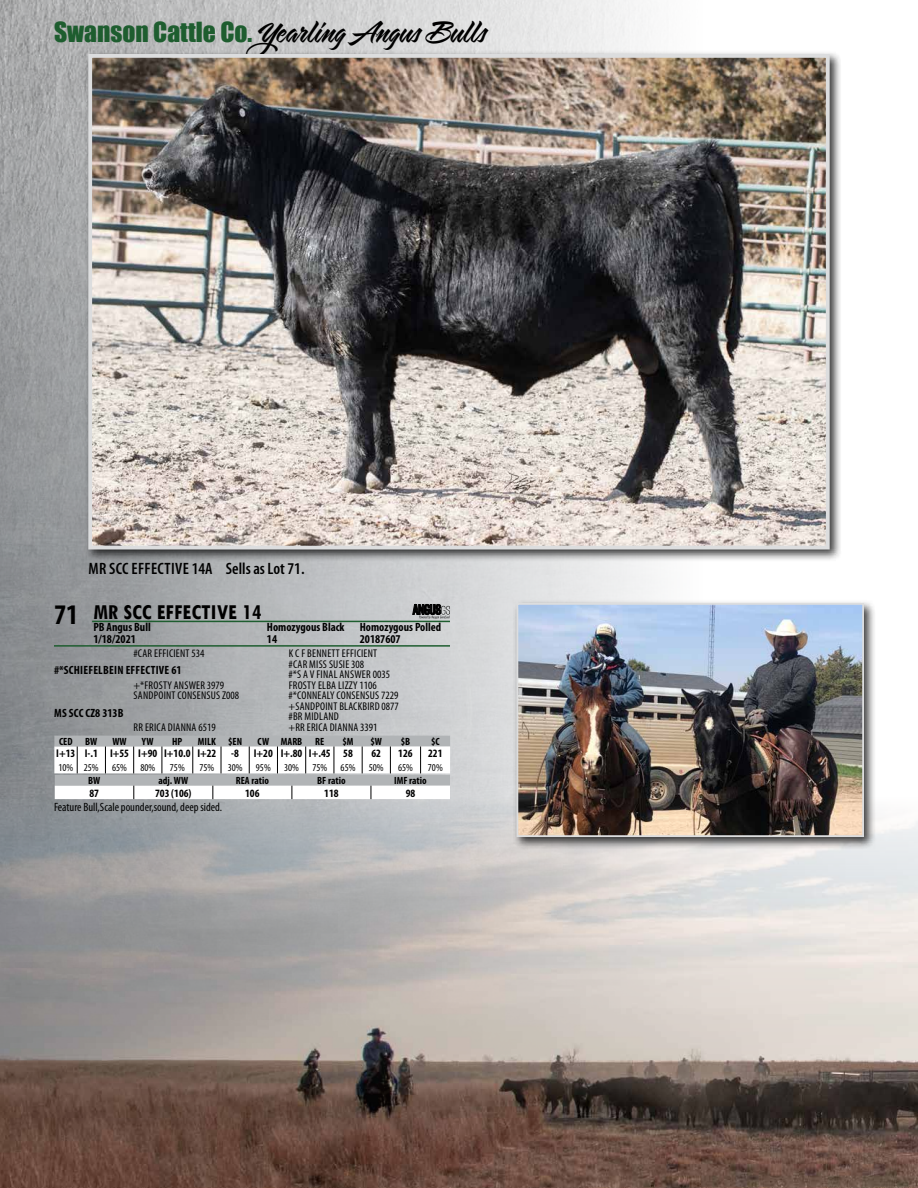
<style>
.page{position:relative;width:918px;height:1188px;background:#fff}
.page>*{position:absolute;margin:0;border:0;box-sizing:border-box;transform-origin:0 0}
.t1{font:36px "Sarah Script";letter-spacing:-.02em;color:#000}
.t2{font:700 condensed 22.5px "Tw Cen";color:#000}
.t3{font:600 condensed 16.5px "Myriad Pro";letter-spacing:.01em;color:#000}
.t4{font:700 condensed 12px "Myriad Pro";color:#000}
.t5{font:condensed 12px "Myriad Pro";color:#000}
.t6{font:700 condensed 12px "Myriad Pro";letter-spacing:.02em;color:#000}
.t7{font:condensed 11.25px/10.5px "Myriad Pro";letter-spacing:.02em;color:#000}
.t8{font:700 condensed 11.25px "Myriad Pro";color:#000}
.t9{font:700 condensed 10.5px "Myriad Pro";color:#000}
.t10{font:condensed 10.5px "Myriad Pro";color:#000}
.s1{font-family:"Impact";font-size:25.5px;color:#1e5d2f}
.s2{font-family:"Myriad Pro";font-size:28.5px}
</style>
<div class="page">
<img style="left:0;top:0;width:655px;height:797px">
<img style="left:0;top:797px;width:918px;height:391px">
<div style="left:84px;top:50px;width:758px;height:512px;background:#000;opacity:.75"></div>
<img style="left:93px;top:59px;width:732px;height:486px">
<div style="left:88px;top:54px;width:742px;height:496px;border:4px solid #dcddde"></div>
<hr style="left:54px;top:645px;width:396px;height:2px;background:#1e5d2f">
<hr style="left:92px;top:621px;width:358px;height:1px;background:#1e5d2f">
<svg style="left:412px;top:604px;width:38px;height:15px"></svg>
<div style="left:513px;top:599px;width:363px;height:251px;background:#000;opacity:.75"></div>
<img style="left:520px;top:606px;width:341px;height:228px">
<div style="left:517px;top:603px;width:347px;height:234px;border:2px solid #dcddde"></div>
<svg style="left:54px;top:736px;width:396px;height:63px"></svg>
<h1 class="t1" style="left:54px;top:13px;width:435px"><span class="s1">Swanson Cattle Co.</span>Yearling Angus Bulls</h1>
<h3 class="t3" style="left:88px;top:559px;width:218px">MR SCC EFFECTIVE 14A Sells as Lot 71.</h3>
<h2 class="t2" style="left:54px;top:599px;width:209px"><span class="s2">71</span> MR SCC EFFECTIVE 14</h2>
<p class="t4" style="left:93px;top:620px;width:59px">PB Angus Bull</p>
<p class="t4" style="left:267px;top:620px;width:79px">Homozygous Black</p>
<p class="t4" style="left:360px;top:620px;width:83px">Homozygous Polled</p>
<p class="t4" style="left:93px;top:632px;width:44px">1/18/2021</p>
<p class="t4" style="left:267px;top:632px;width:12px">14</p>
<p class="t4" style="left:360px;top:632px;width:42px">20187607</p>
<p class="t7" style="left:134px;top:648px;width:72px">#CAR EFFICIENT 534</p>
<p class="t7" style="left:289px;top:648px;width:90px">K C F BENNETT EFFICIENT</p>
<p class="t6" style="left:54px;top:663px;width:129px">#*SCHIEFELBEIN EFFECTIVE 61</p>
<p class="t7" style="left:289px;top:659px;width:103px">#CAR MISS SUSIE 308<br>#*S A V FINAL ANSWER 0035</p>
<p class="t7" style="left:134px;top:680px;width:92px">+*FROSTY ANSWER 3979</p>
<p class="t7" style="left:289px;top:680px;width:90px">FROSTY ELBA LIZZY 1106</p>
<p class="t7" style="left:134px;top:690px;width:107px">SANDPOINT CONSENSUS Z008</p>
<p class="t7" style="left:289px;top:690px;width:111px">#*CONNEALY CONSENSUS 7229</p>
<p class="t4" style="left:54px;top:705px;width:71px">MS SCC CZ8 313B</p>
<p class="t7" style="left:289px;top:701px;width:112px">+SANDPOINT BLACKBIRD 0877 #BR MIDLAND</p>
<p class="t7" style="left:134px;top:722px;width:84px">RR ERICA DIANNA 6519</p>
<p class="t7" style="left:289px;top:722px;width:90px">+RR ERICA DIANNA 3391</p>
<p class="t9" style="left:59px;top:735px;width:40px">CED BW</p>
<p class="t9" style="left:112px;top:735px;width:16px">WW</p>
<p class="t9" style="left:142px;top:735px;width:13px">YW</p>
<p class="t9" style="left:172px;top:735px;width:12px">HP</p>
<p class="t9" style="left:198px;top:735px;width:46px">MILK $EN</p>
<p class="t9" style="left:258px;top:735px;width:68px">CW MARB RE</p>
<p class="t9" style="left:342px;top:735px;width:13px">$M</p>
<p class="t9" style="left:370px;top:735px;width:13px">$W</p>
<p class="t9" style="left:401px;top:735px;width:11px">$B</p>
<p class="t9" style="left:431px;top:735px;width:10px">$C</p>
<p class="t8" style="left:56px;top:747px;width:162px">I+13 I-.1 I+55 I+90 I+10.0 I+22</p>
<p class="t8" style="left:231px;top:747px;width:9px">-8</p>
<p class="t8" style="left:254px;top:747px;width:101px">I+20 I+.80 I+.45 58</p>
<p class="t8" style="left:372px;top:747px;width:11px">62</p>
<p class="t8" style="left:398px;top:747px;width:16px">126</p>
<p class="t8" style="left:428px;top:747px;width:16px">221</p>
<p class="t10" style="left:58px;top:761px;width:42px">10% 25%</p>
<p class="t10" style="left:112px;top:761px;width:16px">65%</p>
<p class="t10" style="left:140px;top:761px;width:16px">80%</p>
<p class="t10" style="left:170px;top:761px;width:16px">75%</p>
<p class="t10" style="left:199px;top:761px;width:16px">75%</p>
<p class="t10" style="left:228px;top:761px;width:16px">30%</p>
<p class="t10" style="left:256px;top:761px;width:16px">95%</p>
<p class="t10" style="left:284px;top:761px;width:16px">30%</p>
<p class="t10" style="left:312px;top:761px;width:16px">75%</p>
<p class="t10" style="left:341px;top:761px;width:16px">65%</p>
<p class="t10" style="left:369px;top:761px;width:16px">50%</p>
<p class="t10" style="left:398px;top:761px;width:16px">65%</p>
<p class="t10" style="left:428px;top:761px;width:16px">70%</p>
<p class="t9" style="left:88px;top:774px;width:14px">BW</p>
<p class="t9" style="left:159px;top:774px;width:31px">adj. WW</p>
<p class="t9" style="left:236px;top:774px;width:35px">REA ratio</p>
<p class="t9" style="left:317px;top:774px;width:30px">BF ratio</p>
<p class="t9" style="left:394px;top:774px;width:34px">IMF ratio</p>
<p class="t8" style="left:89px;top:786px;width:11px">87</p>
<p class="t8" style="left:155px;top:786px;width:38px">703 (106)</p>
<p class="t8" style="left:245px;top:786px;width:16px">106</p>
<p class="t8" style="left:324px;top:786px;width:16px">118</p>
<p class="t8" style="left:406px;top:786px;width:11px">98</p>
<p class="t5" style="left:54px;top:799px;width:170px">Feature Bull,Scale pounder,sound, deep sided.</p>
</div>
